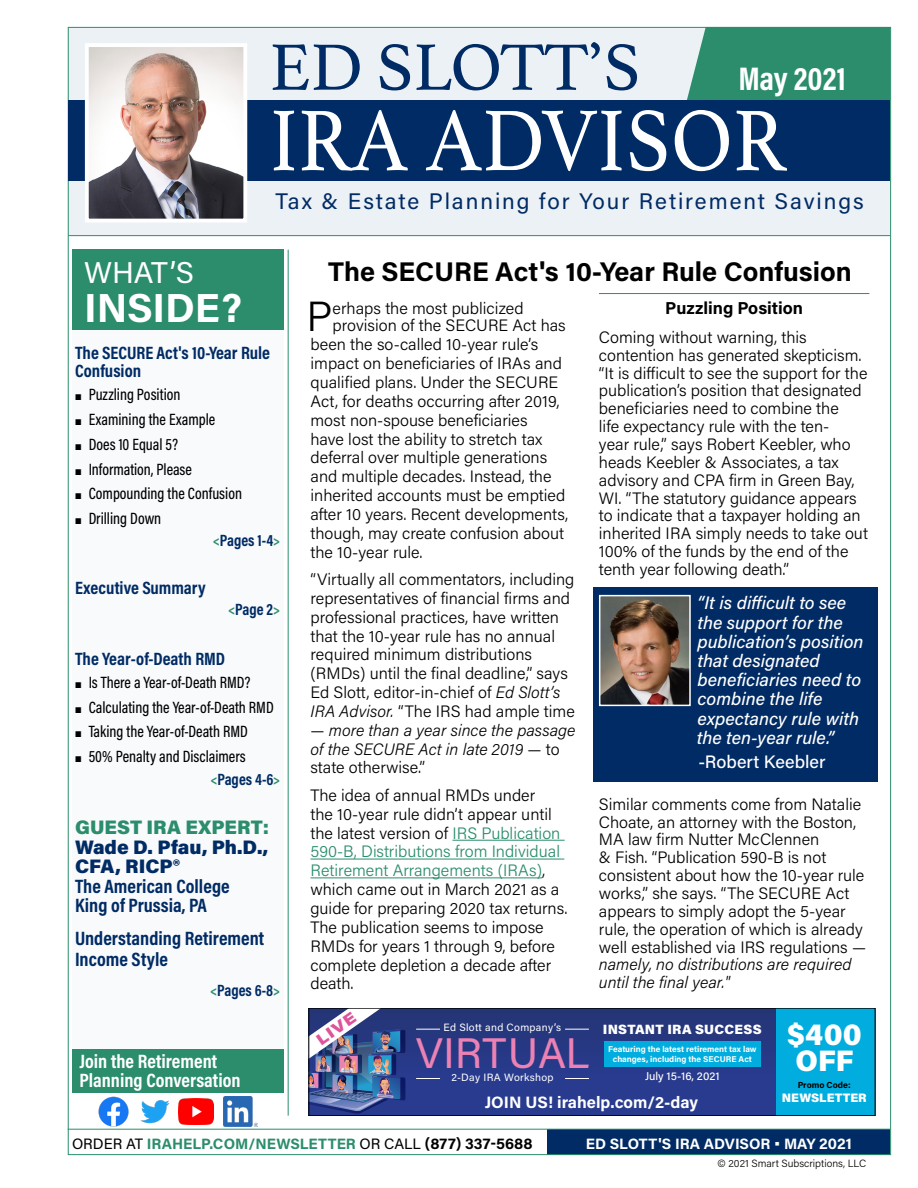
<style>
.page{position:relative;width:918px;height:1188px;background:#fff}
.page>*{position:absolute;margin:0;border:0;box-sizing:border-box;transform-origin:0 0}
.t1{font:90.75px "Athelas";color:#fff;scale:.91 1}
.t2{font:69px "Athelas";letter-spacing:-.01em;color:#002b64}
.t3{font:42.75px "Acumin Pro";color:#ec82b4}
.t4{font:300 42px "Acumin Pro";color:#000}
.t5{font:700 40.65px "Acumin Pro";color:#fff}
.t6{font:700 33px "Acumin Pro Cond";color:#fff}
.t7{font:30px "Acumin Pro";color:#fff}
.t8{font:900 29.55px/26px "Acumin Pro";letter-spacing:.005em;color:#fff}
.t9{font:700 27px "Acumin Pro";color:#000}
.t10{font:22.5px "Acumin Pro";letter-spacing:.085em;color:#002b64}
.t11{font:700 19.5px/19.5px "Acumin Pro Cond";color:#002b64}
.t12{font:700 19.5px/19.5px "Acumin Pro Cond";color:#fff}
.t13{font:900 19.5px/19.5px "Acumin Pro";letter-spacing:-.005em;color:#002b64}
.t14{font:900 19.5px "Acumin Pro";color:#2b8d6b}
.t15{font:italic 500 18px/19.2px "Acumin Pro";color:#fff}
.t16{font:700 18px/18px "Acumin Pro Cond";color:#002b64}
.t17{font:500 18px "Acumin Pro";color:#fff}
.t18{font:700 17.25px "Acumin Pro";color:#000}
.t19{font:300 16.5px/17.9px "Acumin Pro";color:#000}
.t20{font:500 16.5px/24.8px "Acumin Pro Cond";color:#000;scale:.95 1}
.t21{font:italic 300 16.5px/18.9px "Acumin Pro";color:#000}
.t22{font:700 16.5px "Acumin Pro Cond";color:#002b64;scale:.95 1}
.t23{font:700 16.5px "Acumin Pro";color:#fff}
.t24{font:900 15.75px "Acumin Pro Wide";color:#d59}
.t25{font:700 15px "Acumin Pro";color:#2b8d6b}
.t26{font:700 15px "Acumin Pro";letter-spacing:-.005em;color:#fff}
.t27{font:900 13.35px "Acumin Pro";letter-spacing:.02em;color:#fff}
.t28{font:900 12.3px "Acumin Pro";color:#fff}
.t29{font:500 11.25px "Acumin Pro";color:#fff}
.t30{font:10.5px "Acumin Pro";letter-spacing:.03em;color:#fff}
.t31{font:300 10.5px "Acumin Pro";color:#000}
.t32{font:700 8.7px "Acumin Pro";color:#000}
.t33{font:700 8.4px/9.4px "Acumin Pro";color:#fff;text-align:center}
.s1{color:#2b8d6b}
.s2{font-style:italic}
.s3{font-style:normal}
.s4{font-weight:400;color:#000}
.s5{color:#000}
</style>
<div class="page">
<div style="left:548px;top:1129px;width:342px;height:25px;background:#002b64"></div>
<div style="left:69px;top:27px;width:821px;height:209px;background:#ecf1f6"></div>
<div style="left:72px;top:324px;width:211px;height:769px;background:#f8fafc"></div>
<hr style="left:288px;top:250px;width:1px;height:866px;background:#2b8d6b">
<div style="left:72px;top:250px;width:211px;height:80px;background:#2b8d6b"></div>
<hr style="left:68px;top:235px;width:822px;height:1px;background:#2b8d6b">
<div style="left:687px;top:29px;width:202px;height:71px;background:#2b8d6b"></div>
<div style="left:69px;top:100px;width:821px;height:80px;background:#002b64"></div>
<img style="left:90px;top:48px;width:152px;height:169px">
<div style="left:85px;top:43px;width:162px;height:179px;border:4px solid #fff"></div>
<div style="left:72px;top:1050px;width:211px;height:43px;background:#2b8d6b"></div>
<img style="left:178px;top:1099px;width:36px;height:25px">
<img style="left:98px;top:1096px;width:30px;height:31px">
<img style="left:223px;top:1097px;width:34px;height:29px">
<img style="left:132px;top:1100px;width:45px;height:29px">
<hr style="left:68px;top:1129px;width:822px;height:1px;background:#2b8d6b">
<div style="left:776px;top:1008px;width:99px;height:108px;background:#00adde"></div>
<div style="left:308px;top:1008px;width:468px;height:108px;background:linear-gradient(to bottom,#253678,#293c94)"></div>
<img style="left:310px;top:1010px;width:95px;height:104px">
<svg style="left:416px;top:1029px;width:24px;height:1px"></svg>
<svg style="left:565px;top:1029px;width:24px;height:1px"></svg>
<svg style="left:416px;top:1078px;width:24px;height:1px"></svg>
<svg style="left:565px;top:1078px;width:24px;height:1px"></svg>
<div style="left:604px;top:1041px;width:157px;height:26px;background:#00adde"></div>
<div style="left:308px;top:1008px;width:567px;height:108px;border:1px solid #000"></div>
<hr style="left:452px;top:840px;width:113px;height:1px;background:#2b8d6b">
<hr style="left:310px;top:859px;width:254px;height:1px;background:#2b8d6b">
<hr style="left:310px;top:877px;width:232px;height:1px;background:#2b8d6b">
<hr style="left:599px;top:293px;width:270px;height:1px;background:#2b8d6b">
<div style="left:594px;top:588px;width:284px;height:194px;background:#002b64"></div>
<img style="left:602px;top:598px;width:86px;height:105px">
<div style="left:599px;top:595px;width:92px;height:111px;border:2px solid #fff"></div>
<h2 class="t2" style="left:270px;top:29px;width:373px">ED SLOTT’S</h2>
<h1 class="t1" style="left:270px;top:90px;width:569px">IRA ADVISOR</h1>
<h3 class="t6" style="left:738px;top:56px;width:109px">May 2021</h3>
<h3 class="t10" style="left:276px;top:185px;width:590px">Tax &amp; Estate Planning for Your Retirement Savings</h3>
<h3 class="t7" style="left:84px;top:252px;width:111px">WHAT’S</h3>
<h3 class="t5" style="left:84px;top:279px;width:160px">INSIDE?</h3>
<p class="t16" style="left:75px;top:343px;width:196px">The SECURE Act's 10-Year Rule<br>Confusion</p>
<p class="t20" style="left:89px;top:382px;width:163px">Puzzling Position<br>Examining the Example<br>Does 10 Equal 5?<br>Information, Please<br>Compounding the Confusion<br>Drilling Down</p>
<p class="t22" style="left:213px;top:530px;width:73px"><span class="s1">&lt;</span>Pages 1-4<span class="s1">&gt;</span></p>
<p class="t16" style="left:75px;top:579px;width:132px">Executive Summary</p>
<p class="t22" style="left:228px;top:599px;width:56px"><span class="s1">&lt;</span>Page 2<span class="s1">&gt;</span></p>
<p class="t16" style="left:75px;top:649px;width:151px">The Year-of-Death RMD</p>
<p class="t20" style="left:89px;top:670px;width:196px">Is There a Year-of-Death RMD?<br>Calculating the Year-of-Death RMD<br>Taking the Year-of-Death RMD<br>50% Penalty and Disclaimers</p>
<p class="t22" style="left:210px;top:768px;width:75px"><span class="s1">&lt;</span>Pages 4-6<span class="s1">&gt;</span></p>
<p class="t14" style="left:75px;top:813px;width:196px">GUEST IRA EXPERT:</p>
<p class="t13" style="left:75px;top:836px;width:195px">Wade D. Pfau, Ph.D.,<br>CFA, RICP®</p>
<p class="t11" style="left:75px;top:876px;width:156px">The American College<br>King of Prussia, PA</p>
<p class="t11" style="left:75px;top:927px;width:191px;line-height:21px">Understanding Retirement<br>Income Style</p>
<p class="t22" style="left:210px;top:979px;width:75px"><span class="s1">&lt;</span>Pages 6-8<span class="s1">&gt;</span></p>
<p class="t12" style="left:80px;top:1051px;width:163px">Join the Retirement<br>Planning Conversation</p>
<h3 class="t9" style="left:328px;top:252px;width:525px">The SECURE Act's 10-Year Rule Confusion</h3>
<h3 class="t4" style="left:307px;top:288px;width:28px">P</h3>
<p class="t19" style="left:333px;top:298px;width:193px">erhaps the most publicized</p>
<p class="t19" style="left:333px;top:316px;width:235px">provision of the SECURE Act has</p>
<p class="t19" style="left:310px;top:335px;width:229px">been the so-called 10-year rule’s</p>
<p class="t19" style="left:310px;top:354px;width:253px">impact on beneficiaries of IRAs and</p>
<p class="t19" style="left:310px;top:373px;width:249px">qualified plans. Under the SECURE</p>
<p class="t19" style="left:310px;top:392px;width:251px">Act, for deaths occurring after 2019,</p>
<p class="t19" style="left:310px;top:410px;width:219px">most non-spouse beneficiaries</p>
<p class="t19" style="left:310px;top:429px;width:233px">have lost the ability to stretch tax</p>
<p class="t19" style="left:310px;top:448px;width:238px">deferral over multiple generations</p>
<p class="t19" style="left:310px;top:467px;width:243px">and multiple decades. Instead, the</p>
<p class="t19" style="left:310px;top:486px;width:256px">inherited accounts must be emptied</p>
<p class="t19" style="left:310px;top:505px;width:259px">after 10 years. Recent developments,</p>
<p class="t19" style="left:310px;top:523px;width:255px">though, may create confusion about</p>
<p class="t19" style="left:310px;top:542px;width:114px">the 10-year rule.</p>
<p class="t19" style="left:310px;top:569px;width:266px;line-height:18.9px">“Virtually all commentators, including representatives of financial firms and professional practices, have written that the 10-year rule has no annual required minimum distributions (RMDs) until the final deadline,” says Ed Slott, editor-in-chief of <span class="s2">Ed Slott’s IRA Advisor.</span> “The IRS had ample time</p>
<p class="t21" style="left:310px;top:720px;width:267px"><span class="s3">—</span> more than a year since the passage of the SECURE Act in late 2019 <span class="s3">— to state otherwise.”</span></p>
<p class="t19" style="left:310px;top:785px;width:259px;line-height:18.9px">The idea of annual RMDs under<br>the 10-year rule didn’t appear until the latest version of <span class="s1">IRS Publication<br>590-B, Distributions from Individual<br>Retirement Arrangements (IRAs)</span>, which came out in March 2021 as a guide for preparing 2020 tax returns.<br>The publication seems to impose<br>RMDs for years 1 through 9, before complete depletion a decade after death.</p>
<p class="t18" style="left:665px;top:296px;width:139px">Puzzling Position</p>
<p class="t19" style="left:599px;top:327px;width:271px">Coming without warning, this contention has generated skepticism. “It is difficult to see the support for the publication’s position that designated beneficiaries need to combine the<br>life expectancy rule with the ten-<br>year rule,” says Robert Keebler, who heads Keebler &amp; Associates, a tax advisory and CPA firm in Green Bay, WI. “The statutory guidance appears to indicate that a taxpayer holding an inherited IRA simply needs to take out 100% of the funds by the end of the tenth year following death.”</p>
<p class="t15" style="left:697px;top:593px;width:168px">“It is difficult to see the support for the publication’s position that designated beneficiaries need to combine the life expectancy rule with the ten-year rule.”</p>
<p class="t17" style="left:698px;top:749px;width:129px">-Robert Keebler</p>
<p class="t19" style="left:599px;top:794px;width:269px">Similar comments come from Natalie Choate, an attorney with the Boston, MA law firm Nutter McClennen<br>&amp; Fish. “Publication 590-B is not consistent about how the 10-year rule works,” she says. “The SECURE Act appears to simply adopt the 5-year rule, the operation of which is already well established via IRS regulations —</p>
<p class="t21" style="left:599px;top:955px;width:254px;line-height:17.9px">namely, no distributions are required until the final year."</p>
<p class="t24" style="left:311px;top:1032px;width:46px;rotate:-35deg">LIVE</p>
<p class="t30" style="left:444px;top:1021px;width:119px">Ed Slott and Company’s</p>
<p class="t30" style="left:451px;top:1070px;width:104px">2-Day IRA Workshop</p>
<p class="t27" style="left:603px;top:1020px;width:160px">INSTANT IRA SUCCESS</p>
<p class="t33" style="left:608px;top:1044px;width:150px">Featuring the latest retirement tax law changes, including the SECURE Act</p>
<p class="t29" style="left:645px;top:1069px;width:76px">July 15-16, 2021</p>
<p class="t23" style="left:485px;top:1090px;width:215px">JOIN US! irahelp.com/2-day</p>
<h3 class="t3" style="left:416px;top:1023px;width:175px">VIRTUAL</h3>
<h3 class="t8" style="left:787px;top:1021px;width:76px">$400<br>OFF</h3>
<p class="t32" style="left:798px;top:1078px;width:55px">Promo Code:</p>
<p class="t28" style="left:782px;top:1089px;width:86px">NEWSLETTER</p>
<p class="t25" style="left:72px;top:1133px;width:462px"><span class="s4">ORDER AT</span> IRAHELP.COM/NEWSLETTER <span class="s4">OR CALL</span> <span class="s5">(877) 337-5688</span></p>
<p class="t26" style="left:586px;top:1133px;width:267px">ED SLOTT'S IRA ADVISOR • MAY 2021</p>
<p class="t31" style="left:717px;top:1156px;width:150px">© 2021 Smart Subscriptions, LLC</p>
</div>
